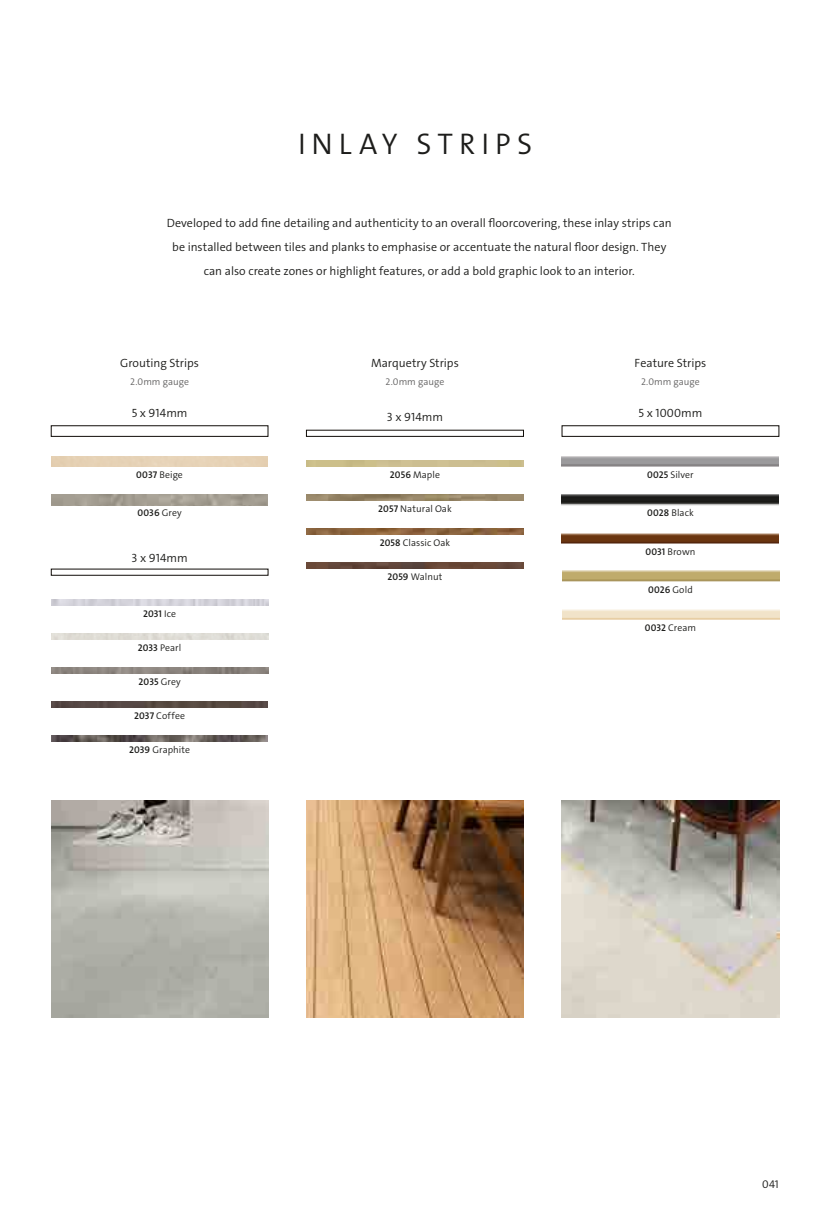
<style>
.page{position:relative;width:830px;height:1212px;background:#fff}
.page>*{position:absolute;margin:0;border:0;box-sizing:border-box;transform-origin:0 0}
.t1{font:30px "The Sans LP4 Se Lig";color:#1d1d1b}
.t2{font:12px/24px "The Sans LP4 Se Lig";color:#1d1d1b;text-align:center}
.t3{font:11.25px "The Sans LP4 Se Lig";color:#1d1d1b}
.t4{font:9.75px "The Sans LP4 Se Lig";letter-spacing:.005em;color:#1d1d1b}
.t5{font:9.75px "The Sans LP6 Se Bld";letter-spacing:.005em;color:#1d1d1b}
.t6{font:9.75px "The Sans LP4 Se Lig";color:#646363}
.s1{font-family:"The Sans LP6 Se Bld"}
.s2{font-family:"The Sans LP4 Se Lig"}
</style>
<div class="page">
<img style="left:51px;top:599px;width:217px;height:7px">
<div style="left:51px;top:701px;width:217px;height:7px;background:#574944"></div>
<img style="left:51px;top:494px;width:217px;height:11px">
<div style="left:51px;top:633px;width:217px;height:7px;background:#dfddd6"></div>
<img style="left:51px;top:735px;width:217px;height:7px">
<img style="left:51px;top:667px;width:217px;height:7px">
<img style="left:306px;top:494px;width:217px;height:7px">
<img style="left:306px;top:528px;width:217px;height:7px">
<img style="left:306px;top:562px;width:217px;height:7px">
<img style="left:561px;top:494px;width:217px;height:11px">
<img style="left:561px;top:533px;width:217px;height:10px">
<img style="left:562px;top:570px;width:216px;height:11px">
<img style="left:51px;top:800px;width:217px;height:217px">
<img style="left:561px;top:800px;width:217px;height:217px">
<img style="left:306px;top:800px;width:217px;height:217px">
<h1 class="t1" style="left:298px;top:125px;width:235px">INLAY STRIPS</h1>
<p class="t2" style="left:167px;top:211px;width:506px">Developed to add fine detailing and authenticity to an overall floorcovering, these inlay strips can be installed between tiles and planks to emphasise or accentuate the natural floor design. They can also create zones or highlight features, or add a bold graphic look to an interior.</p>
<p class="t2" style="left:120px;top:351px;width:80px">Grouting Strips</p>
<p class="t6" style="left:130px;top:375px;width:60px">2.0mm gauge</p>
<p class="t2" style="left:132px;top:401px;width:57px">5 x 914mm</p>
<p class="t4" style="left:136px;top:469px;width:48px"><span class="s1">0037</span> Beige</p>
<p class="t5" style="left:137px;top:507px;width:46px">0036 <span class="s2">Grey</span></p>
<p class="t2" style="left:131px;top:546px;width:58px">3 x 914mm</p>
<p class="t5" style="left:143px;top:607px;width:35px">2031 <span class="s2">Ice</span></p>
<p class="t4" style="left:138px;top:641px;width:45px"><span class="s1">2033</span> Pearl</p>
<p class="t5" style="left:138px;top:675px;width:44px">2035 <span class="s2">Grey</span></p>
<p class="t4" style="left:134px;top:709px;width:52px"><span class="s1">2037</span> Coffee</p>
<p class="t4" style="left:129px;top:743px;width:63px"><span class="s1">2039</span> Graphite</p>
<p class="t2" style="left:371px;top:351px;width:89px">Marquetry Strips</p>
<p class="t6" style="left:385px;top:375px;width:60px">2.0mm gauge</p>
<p class="t2" style="left:386px;top:405px;width:58px">3 x 914mm</p>
<p class="t4" style="left:389px;top:469px;width:52px"><span class="s1">2056</span> Maple</p>
<p class="t4" style="left:378px;top:503px;width:75px"><span class="s1">2057</span> Natural Oak</p>
<p class="t4" style="left:379px;top:537px;width:72px"><span class="s1">2058</span> Classic Oak</p>
<p class="t4" style="left:387px;top:571px;width:56px"><span class="s1">2059</span> Walnut</p>
<p class="t2" style="left:634px;top:351px;width:73px">Feature Strips</p>
<p class="t6" style="left:640px;top:375px;width:60px">2.0mm gauge</p>
<p class="t2" style="left:638px;top:401px;width:65px">5 x 1000mm</p>
<p class="t4" style="left:647px;top:469px;width:48px"><span class="s1">0025</span> Silver</p>
<p class="t4" style="left:647px;top:507px;width:48px"><span class="s1">0028</span> Black</p>
<p class="t4" style="left:645px;top:545px;width:52px"><span class="s1">0031</span> Brown</p>
<p class="t5" style="left:648px;top:583px;width:46px">0026 <span class="s2">Gold</span></p>
<p class="t4" style="left:644px;top:622px;width:53px"><span class="s1">0032</span> Cream</p>
<p class="t3" style="left:761px;top:1176px;width:18px">041</p>
</div>
